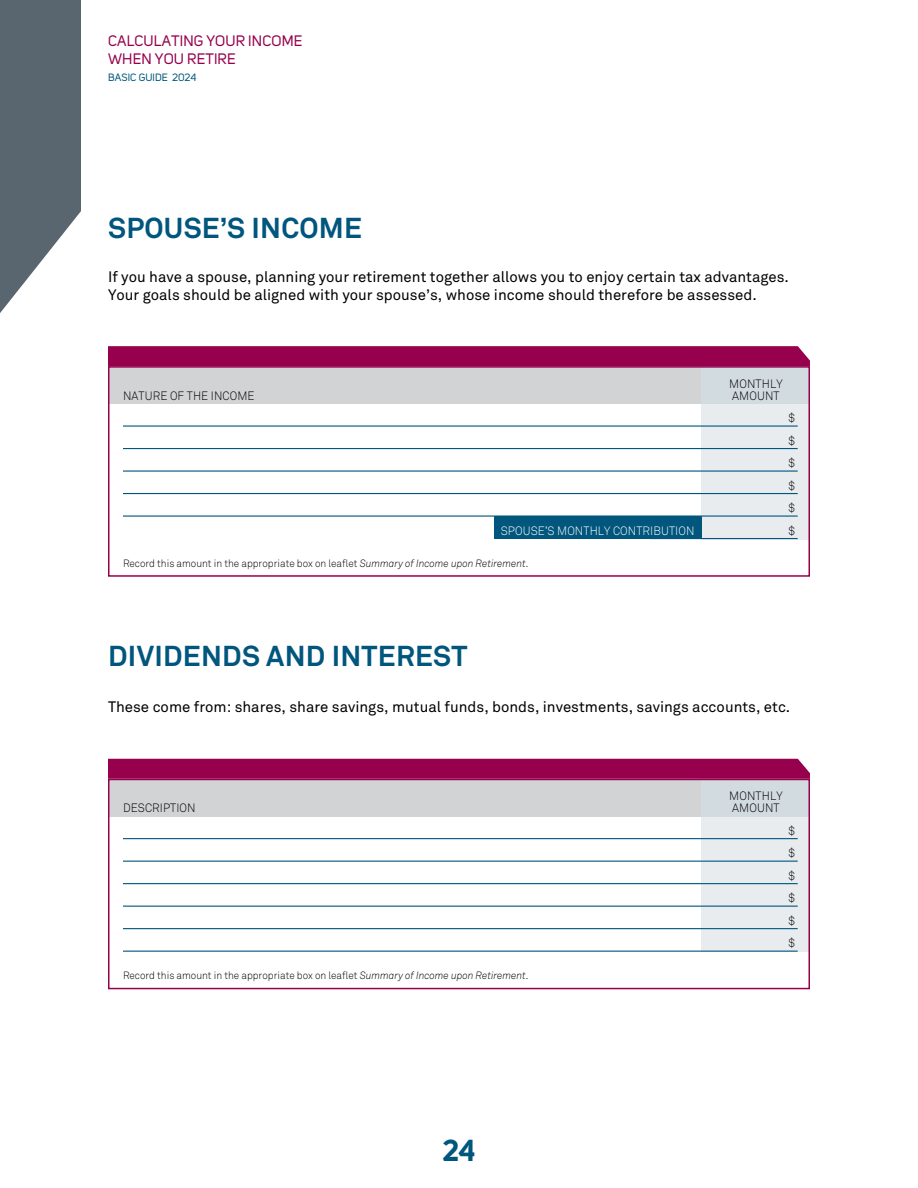
<style>
.page{position:relative;width:918px;height:1188px;background:#fff}
.page>*{position:absolute;margin:0;border:0;box-sizing:border-box;transform-origin:0 0}
.t1{font:700 30px "Uni Sans";color:#00567d}
.t2{font:700 28.5px "Akkurat Pro";letter-spacing:.01em;color:#00567d}
.t3{font:15px/18px "Akkurat Pro";color:#000}
.t4{font:15px/17.7px "Uni Sans";letter-spacing:.01em;color:#96004d}
.t5{font:300 12px/22.5px "Akkurat Pro";letter-spacing:.01em;color:#000;text-align:justify;scale:.95 1}
.t6{font:300 12px "Akkurat Pro";letter-spacing:.01em;color:#fff;scale:.95 1}
.t7{font:300 10.5px "Akkurat Pro";color:#000;scale:.95 1}
.t8{font:10.5px "Uni Sans";letter-spacing:.01em;color:#00567d}
.s1{font-style:italic}
</style>
<div class="page">
<div style="left:701px;top:366px;width:109px;height:173px;background:#e8ecef"></div>
<div style="left:108px;top:366px;width:376px;height:38px;background:#d1d3d4"></div>
<div style="left:593px;top:366px;width:108px;height:38px;background:#d1d3d4"></div>
<div style="left:484px;top:366px;width:109px;height:38px;background:#d1d3d4"></div>
<div style="left:701px;top:366px;width:109px;height:38px;background:#d2dbe0"></div>
<div style="left:495px;top:516px;width:206px;height:23px;background:#00567d"></div>
<hr style="left:123px;top:425px;width:675px;height:2px;background:#00567d">
<hr style="left:123px;top:448px;width:675px;height:1px;background:#00567d">
<hr style="left:123px;top:470px;width:675px;height:2px;background:#00567d">
<hr style="left:123px;top:493px;width:675px;height:1px;background:#00567d">
<hr style="left:123px;top:515px;width:675px;height:2px;background:#00567d">
<hr style="left:650px;top:538px;width:148px;height:1px;background:#00567d">
<div style="left:108px;top:366px;width:702px;height:211px;border:2px solid #96004d"></div>
<div style="left:108px;top:346px;width:702px;height:20px;background:#96004d"></div>
<div style="left:701px;top:779px;width:109px;height:173px;background:#e8ecef"></div>
<div style="left:108px;top:779px;width:376px;height:38px;background:#d1d3d4"></div>
<div style="left:593px;top:779px;width:108px;height:38px;background:#d1d3d4"></div>
<div style="left:484px;top:779px;width:109px;height:38px;background:#d1d3d4"></div>
<div style="left:701px;top:779px;width:109px;height:38px;background:#d2dbe0"></div>
<hr style="left:123px;top:838px;width:675px;height:1px;background:#00567d">
<hr style="left:123px;top:861px;width:675px;height:1px;background:#00567d">
<hr style="left:123px;top:883px;width:675px;height:1px;background:#00567d">
<hr style="left:123px;top:906px;width:675px;height:1px;background:#00567d">
<hr style="left:123px;top:928px;width:675px;height:1px;background:#00567d">
<hr style="left:123px;top:951px;width:675px;height:1px;background:#00567d">
<div style="left:108px;top:779px;width:702px;height:210px;border:2px solid #96004d"></div>
<div style="left:108px;top:759px;width:702px;height:20px;background:#96004d"></div>
<svg style="left:0;top:0;width:81px;height:313px"></svg>
<p class="t4" style="left:108px;top:33px;width:196px">CALCULATING YOUR INCOME<br>WHEN YOU RETIRE</p>
<p class="t8" style="left:108px;top:71px;width:90px">BASIC GUIDE 2024</p>
<h2 class="t2" style="left:108px;top:211px;width:256px">SPOUSE’S INCOME</h2>
<p class="t3" style="left:108px;top:268px;width:683px">If you have a spouse, planning your retirement together allows you to enjoy certain tax advantages.<br>Your goals should be aligned with your spouse’s, whose income should therefore be assessed.</p>
<p class="t5" style="left:729px;top:372px;width:58px">MONTHLY</p>
<p class="t5" style="left:123px;top:384px;width:140px">NATURE OF THE INCOME</p>
<p class="t5" style="left:732px;top:384px;width:51px">AMOUNT</p>
<p class="t5" style="left:788px;top:407px;width:8px">$ $ $ $ $</p>
<p class="t6" style="left:501px;top:524px;width:205px">SPOUSE’S MONTHLY CONTRIBUTION</p>
<p class="t5" style="left:789px;top:519px;width:8px">$</p>
<p class="t7" style="left:123px;top:557px;width:428px">Record this amount in the appropriate box on leaflet <span class="s1">Summary of Income upon Retirement</span>.</p>
<h2 class="t2" style="left:108px;top:638px;width:361px">DIVIDENDS AND INTEREST</h2>
<p class="t3" style="left:108px;top:697px;width:684px">These come from: shares, share savings, mutual funds, bonds, investments, savings accounts, etc.</p>
<p class="t5" style="left:729px;top:785px;width:58px">MONTHLY</p>
<p class="t5" style="left:123px;top:797px;width:78px">DESCRIPTION</p>
<p class="t5" style="left:732px;top:797px;width:51px">AMOUNT</p>
<p class="t7" style="left:123px;top:969px;width:428px">Record this amount in the appropriate box on leaflet <span class="s1">Summary of Income upon Retirement</span>.</p>
<p class="t5" style="left:789px;top:819px;width:8px">$ $ $ $ $ $</p>
<h1 class="t1" style="left:442px;top:1132px;width:35px">24</h1>
</div>
